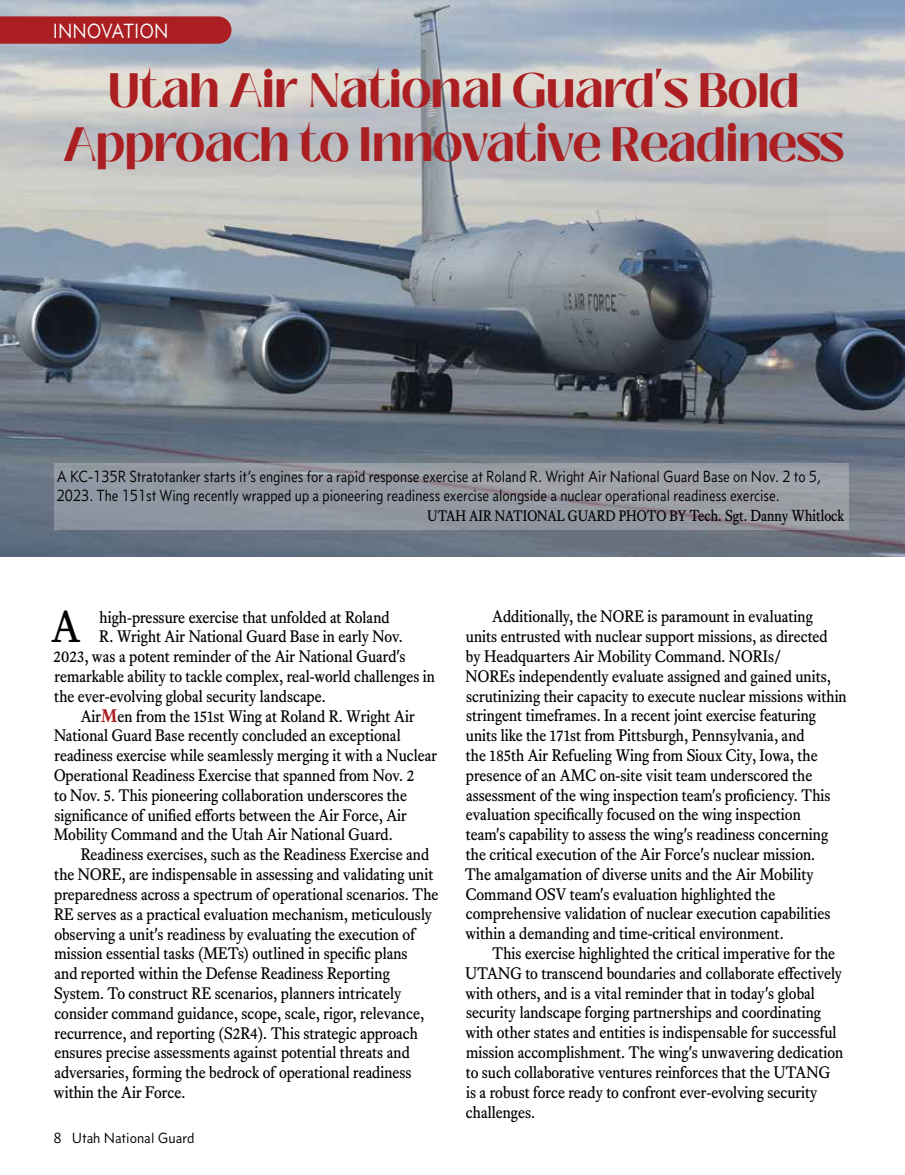
<style>
.page{position:relative;width:905px;height:1175px;background:#fff}
.page>*{position:absolute;margin:0;border:0;box-sizing:border-box;transform-origin:0 0}
.t1{font:800 48px/54px "Black Mango";color:#ab1f23;text-align:center;scale:.9 1}
.t2{font:44.55px "Equity Text A";color:#000;scale:.95 1}
.t3{font:21px "Concourse T3 Tab";color:#fff;scale:.91 1}
.t4{font:16.5px/19.8px "Equity Text A";color:#000;scale:.95 1}
.t5{font:16.5px/19.8px "Concourse T3 Tab";color:#000;scale:.9 1}
.t6{font:15px "Equity Text A";color:#000;scale:.9 1}
.t7{font:15px "Concourse T3 Tab";color:#000}
.s1{font-size:15.75px}
.s2{font-weight:700;font-size:18px;color:#ab1f23}
</style>
<div class="page">
<img style="left:0;top:0;width:904px;height:556px">
<svg style="left:0;top:16px;width:231px;height:28px;background:#ab2428"></svg>
<svg style="left:54px;top:463px;width:795px;height:66px;background:#9599a2"></svg>
<p class="t3" style="left:53px;top:19px;width:128px">INNOVATION</p>
<h1 class="t1" style="left:63px;top:65px;width:869px">Utah Air National Guard's Bold<br>Approach to Innovative Readiness</h1>
<p class="t5" style="left:57px;top:466px;width:850px">A KC-135R Stratotanker starts it’s engines for a rapid response exercise at Roland R. Wright Air National Guard Base on Nov. 2 to 5,<br>2023. The 151st Wing recently wrapped up a pioneering readiness exercise alongside a nuclear operational readiness exercise.</p>
<p class="t6" style="left:427px;top:507px;width:465px">UTAH AIR NATIONAL GUARD PHOTO BY <span class="s1">Tech. Sgt. Danny Whitlock</span></p>
<h2 class="t2" style="left:51px;top:601px;width:33px">A</h2>
<p class="t4" style="left:99px;top:607px;width:307px">high-pressure exercise that unfolded at Roland</p>
<p class="t4" style="left:99px;top:627px;width:321px">R. Wright Air National Guard Base in early Nov.</p>
<p class="t4" style="left:53px;top:646px;width:372px">2023, was a potent reminder of the Air National Guard's</p>
<p class="t4" style="left:54px;top:666px;width:402px">remarkable ability to tackle complex, real-world challenges in</p>
<p class="t4" style="left:54px;top:686px;width:287px">the ever-evolving global security landscape.</p>
<p class="t4" style="left:81px;top:706px;width:353px">Air<span class="s2">M</span>en from the 151st Wing at Roland R. Wright Air</p>
<p class="t4" style="left:54px;top:726px;width:366px">National Guard Base recently concluded an exceptional</p>
<p class="t4" style="left:55px;top:745px;width:404px">readiness exercise while seamlessly merging it with a Nuclear</p>
<p class="t4" style="left:54px;top:765px;width:381px">Operational Readiness Exercise that spanned from Nov. 2</p>
<p class="t4" style="left:54px;top:785px;width:373px">to Nov. 5. This pioneering collaboration underscores the</p>
<p class="t4" style="left:55px;top:805px;width:372px">significance of unified efforts between the Air Force, Air</p>
<p class="t4" style="left:54px;top:825px;width:358px">Mobility Command and the Utah Air National Guard.</p>
<p class="t4" style="left:81px;top:844px;width:368px">Readiness exercises, such as the Readiness Exercise and</p>
<p class="t4" style="left:54px;top:864px;width:400px">the NORE, are indispensable in assessing and validating unit</p>
<p class="t4" style="left:54px;top:884px;width:406px">preparedness across a spectrum of operational scenarios. The</p>
<p class="t4" style="left:54px;top:904px;width:399px">RE serves as a practical evaluation mechanism, meticulously</p>
<p class="t4" style="left:54px;top:924px;width:381px">observing a unit's readiness by evaluating the execution of</p>
<p class="t4" style="left:55px;top:943px;width:373px">mission essential tasks (METs) outlined in specific plans</p>
<p class="t4" style="left:54px;top:963px;width:354px">and reported within the Defense Readiness Reporting</p>
<p class="t4" style="left:54px;top:983px;width:367px">System. To construct RE scenarios, planners intricately</p>
<p class="t4" style="left:54px;top:1003px;width:391px">consider command guidance, scope, scale, rigor, relevance,</p>
<p class="t4" style="left:55px;top:1023px;width:384px">recurrence, and reporting (S2R4). This strategic approach</p>
<p class="t4" style="left:54px;top:1042px;width:376px">ensures precise assessments against potential threats and</p>
<p class="t4" style="left:54px;top:1062px;width:377px">adversaries, forming the bedrock of operational readiness</p>
<p class="t4" style="left:54px;top:1082px;width:140px">within the Air Force.</p>
<p class="t7" style="left:54px;top:1129px;width:142px">8 Utah National Guard</p>
<p class="t4" style="left:464px;top:607px;width:403px;text-indent:28px">Additionally, the NORE is paramount in evaluating units entrusted with nuclear support missions, as directed<br>by Headquarters Air Mobility Command. NORIs/<br>NOREs independently evaluate assigned and gained units, scrutinizing their capacity to execute nuclear missions within stringent timeframes. In a recent joint exercise featuring units like the 171st from Pittsburgh, Pennsylvania, and<br>the 185th Air Refueling Wing from Sioux City, Iowa, the presence of an AMC on-site visit team underscored the assessment of the wing inspection team's proficiency. This evaluation specifically focused on the wing inspection<br>team's capability to assess the wing's readiness concerning the critical execution of the Air Force's nuclear mission.<br>The amalgamation of diverse units and the Air Mobility Command OSV team's evaluation highlighted the comprehensive validation of nuclear execution capabilities within a demanding and time-critical environment.</p>
<p class="t4" style="left:465px;top:943px;width:399px;text-indent:27px">This exercise highlighted the critical imperative for the UTANG to transcend boundaries and collaborate effectively with others, and is a vital reminder that in today's global security landscape forging partnerships and coordinating with other states and entities is indispensable for successful mission accomplishment. The wing's unwavering dedication to such collaborative ventures reinforces that the UTANG is a robust force ready to confront ever-evolving security challenges.</p>
</div>
